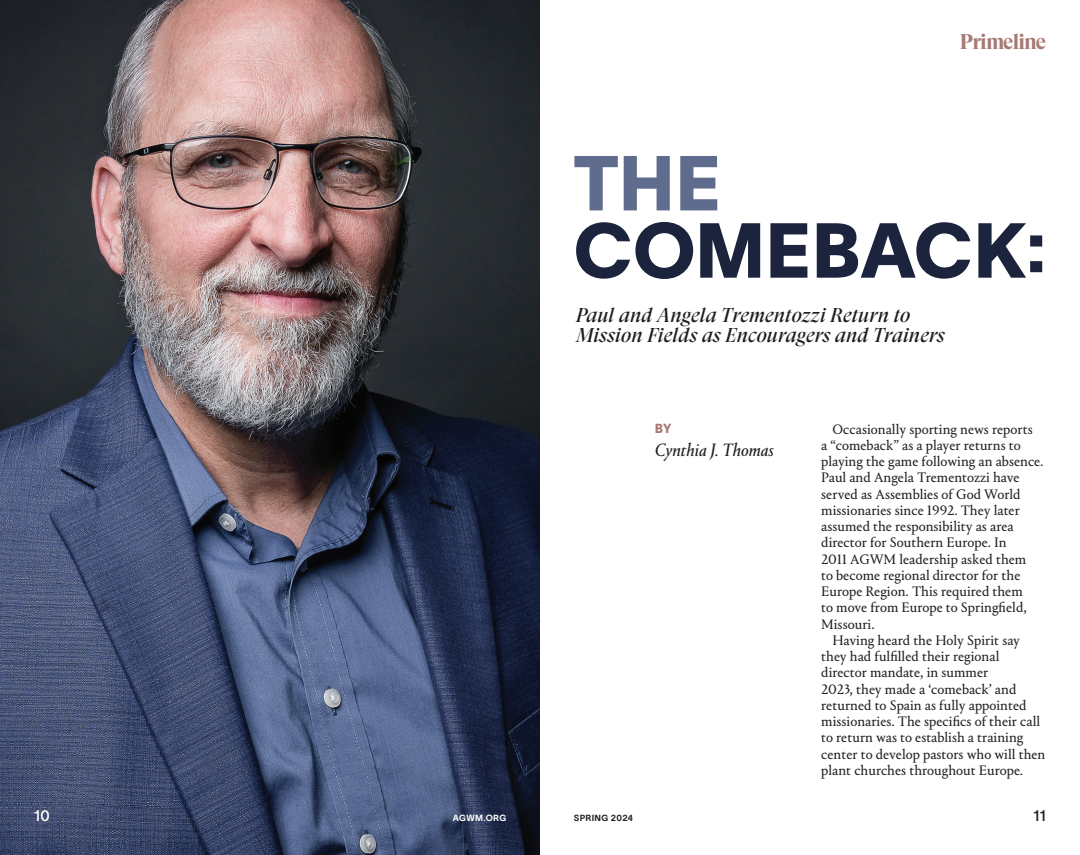
<style>
.page{position:relative;width:1080px;height:855px;background:#fff}
.page>*{position:absolute;margin:0;border:0;box-sizing:border-box;transform-origin:0 0}
.t1{font:76.25px "TWK Lausanne 900";letter-spacing:-.005em;color:#1b243c}
.t2{font:76.25px "TWK Lausanne 900";color:#5f6c8d}
.t3{font:700 21.25px "GT Super Display";letter-spacing:-.04em;color:#a77973}
.t4{font:italic 20px/20px "GT Super Display";color:#1c1e21}
.t5{font:italic 18.62px "Portrait Regular 2";color:#231f20}
.t6{font:15px "TWK Lausanne 500";color:#fff}
.t7{font:15px "TWK Lausanne 500";color:#231f20}
.t8{font:14.38px/16.2px "Portrait Text";color:#231f20}
.t9{font:13px "TWK Lausanne 850";color:#a77973}
.t10{font:8.75px "TWK Lausanne 700";letter-spacing:.04em;color:#231f20}
.t11{font:8.75px "TWK Lausanne 700";letter-spacing:.04em;color:#fff}
</style>
<div class="page">
<img style="left:0;top:0;width:540px;height:855px">
<p class="t3" style="left:960px;top:30px;width:88px">Primeline</p>
<p class="t2" style="left:574px;top:130px;width:149px">THE</p>
<p class="t1" style="left:574px;top:197px;width:474px">COMEBACK:</p>
<p class="t4" style="left:576px;top:306px;width:370px">Paul and Angela Trementozzi Return to<br>Mission Fields as Encouragers and Trainers</p>
<p class="t9" style="left:655px;top:420px;width:18px">BY</p>
<p class="t5" style="left:655px;top:438px;width:121px">Cynthia J. Thomas</p>
<p class="t8" style="left:821px;top:420px;width:224px;text-indent:11px">Occasionally sporting news reports<br>a “comeback” as a player returns to playing the game following an absence.<br>Paul and Angela Trementozzi have served as Assemblies of God World missionaries since 1992. They later assumed the responsibility as area director for Southern Europe. In<br>2011 AGWM leadership asked them<br>to become regional director for the<br>Europe Region. This required them<br>to move from Europe to Springfield,<br>Missouri.</p>
<p class="t8" style="left:821px;top:631px;width:226px;text-indent:11px">Having heard the Holy Spirit say they had fulfilled their regional director mandate, in summer<br>2023, they made a ‘comeback’ and returned to Spain as fully appointed missionaries. The specifics of their call to return was to establish a training center to develop pastors who will then plant churches throughout Europe.</p>
<p class="t6" style="left:34px;top:805px;width:17px">10</p>
<p class="t10" style="left:574px;top:812px;width:61px">SPRING 2024</p>
<p class="t11" style="left:453px;top:812px;width:55px">AGWM.ORG</p>
<p class="t7" style="left:1033px;top:805px;width:15px">11</p>
</div>
